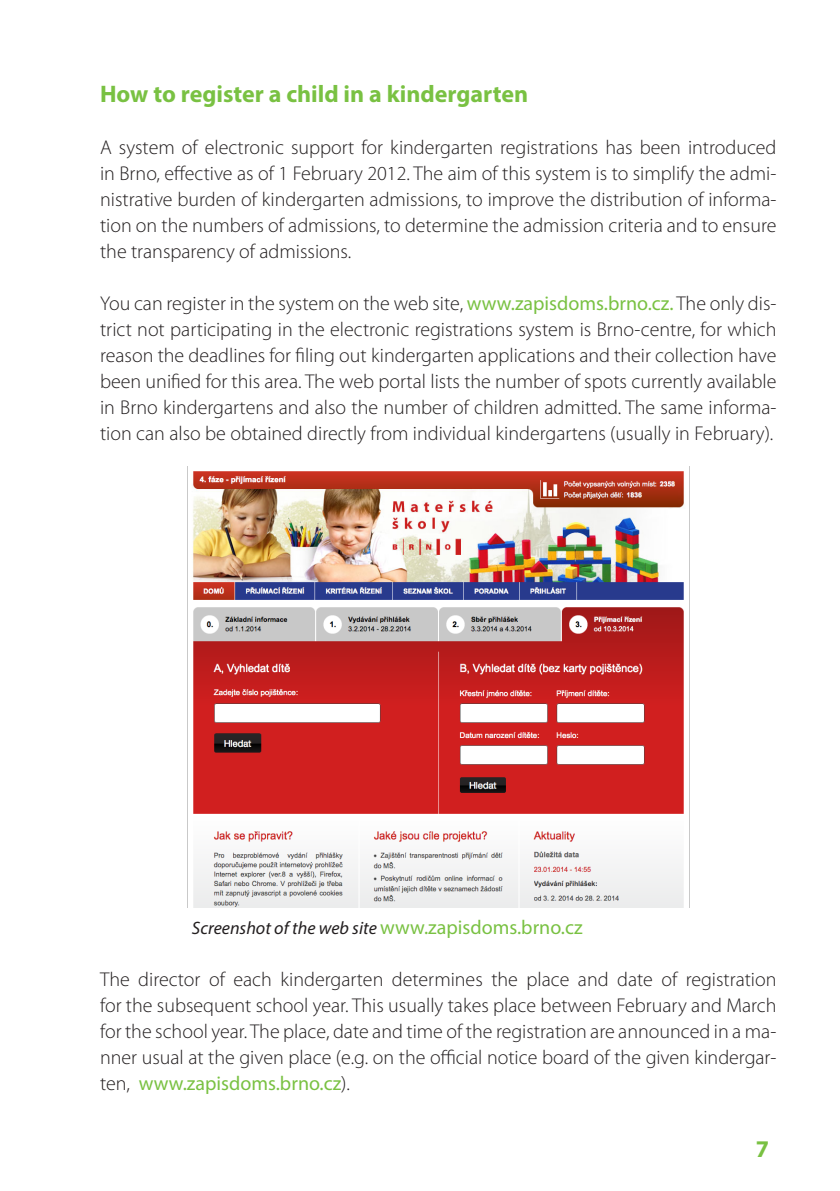
<style>
.page{position:relative;width:840px;height:1191px;background:#fff}
.page>*{position:absolute;margin:0;border:0;box-sizing:border-box;transform-origin:0 0}
.t1{font:700 24px "Myriad Pro";color:#79c142}
.t2{font:300 20px/26px "Myriad Pro";color:#231f20;text-align:justify}
.t3{font:italic 18px "Myriad Pro";color:#231f20}
.s1{font-weight:400;color:#79c142}
.s2{font-style:normal;font-size:20px;color:#79c142}
</style>
<div class="page">
<img style="left:187px;top:467px;width:497px;height:440px">
<p class="t1" style="left:100px;top:78px;width:429px">How to register a child in a kindergarten</p>
<p class="t2" style="left:100px;top:135px;width:677px">A system of electronic support for kindergarten registrations has been introduced in Brno, effective as of 1 February 2012. The aim of this system is to simplify the admi&shy;nistrative burden of kindergarten admissions, to improve the distribution of informa&shy;tion on the numbers of admissions, to determine the admission criteria and to ensure the transparency of admissions.</p>
<p class="t2" style="left:100px;top:291px;width:677px">You can register in the system on the web site, <span class="s1">www.zapisdoms.brno.cz.</span> The only dis&shy;trict not participating in the electronic registrations system is Brno-centre, for which reason the deadlines for filing out kindergarten applications and their collection have been unified for this area. The web portal lists the number of spots currently available in Brno kindergartens and also the number of children admitted. The same informa&shy;tion can also be obtained directly from individual kindergartens (usually in February).</p>
<p class="t3" style="left:192px;top:917px;width:392px">Screenshot of the web site <span class="s2">www.zapisdoms.brno.cz</span></p>
<p class="t2" style="left:100px;top:967px;width:677px">The director of each kindergarten determines the place and date of registration for the subsequent school year. This usually takes place between February and March for the school year. The place, date and time of the registration are announced in a ma&shy;nner usual at the given place (e.g. on the official notice board of the given kindergar&shy;ten, <span class="s1">www.zapisdoms.brno.cz</span>).</p>
<p class="t1" style="left:755px;top:1132px;width:15px">7</p>
</div>
